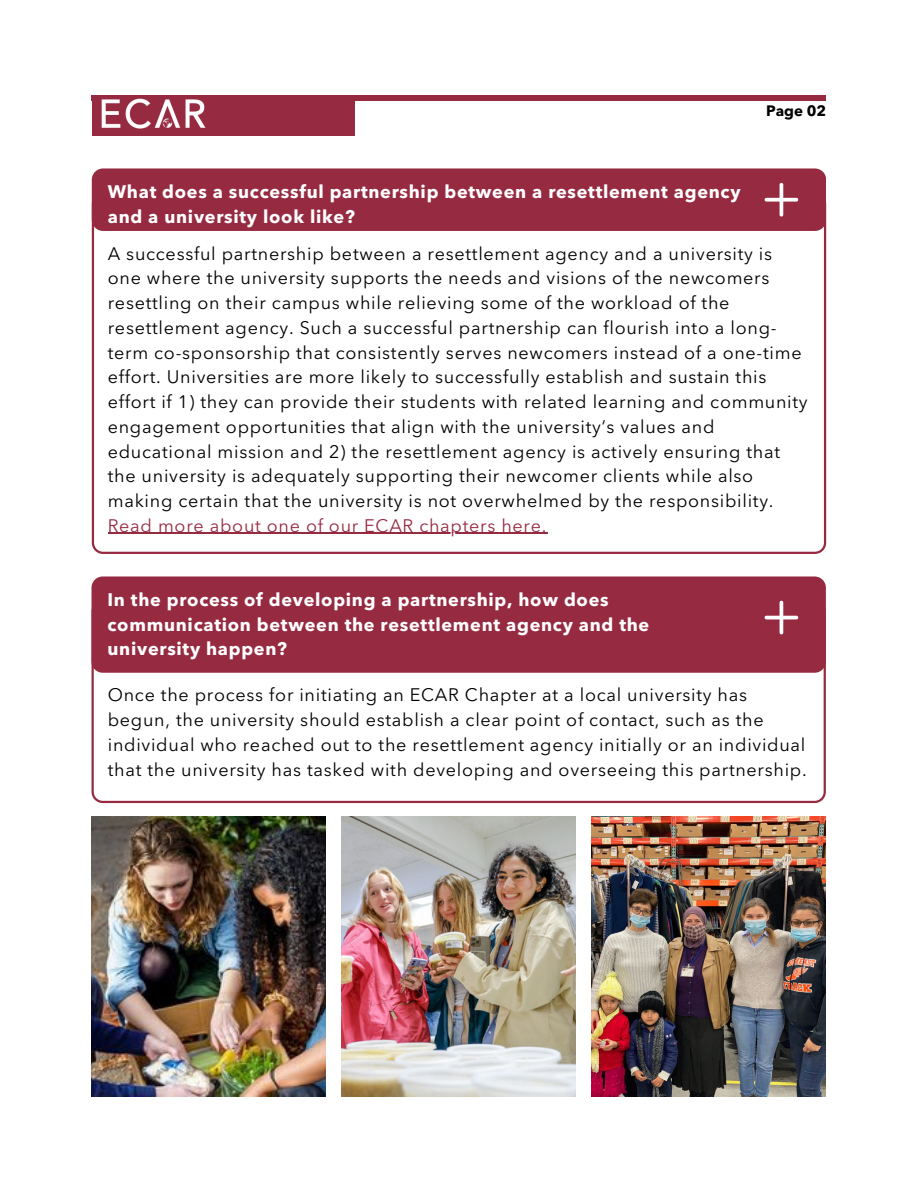
<style>
.page{position:relative;width:918px;height:1188px;background:#fff}
.page>*{position:absolute;margin:0;border:0;box-sizing:border-box;transform-origin:0 0}
.t1{font:18px/24.8px "Avenir Next LT Pro";letter-spacing:.04em;color:#000}
.t2{font:700 18px/24.8px "Avenir Next LT Pro";letter-spacing:.04em;color:#fff}
.t3{font:700 15px "Avenir Next LT Pro";color:#000}
.s1{color:#962a41}
</style>
<div class="page">
<div style="left:92px;top:95px;width:734px;height:6px;background:#962a41"></div>
<svg style="left:92px;top:231px;width:734px;height:323px"></svg>
<div style="left:92px;top:168px;width:734px;height:63px;background:#962a41"></div>
<svg style="left:765px;top:183px;width:33px;height:34px"></svg>
<svg style="left:92px;top:673px;width:734px;height:130px"></svg>
<div style="left:92px;top:576px;width:734px;height:97px;background:#962a41"></div>
<div style="left:92px;top:98px;width:263px;height:37px;background:#962a41"></div>
<img style="left:101px;top:98px;width:105px;height:31px">
<svg style="left:765px;top:601px;width:33px;height:33px"></svg>
<img style="left:92px;top:817px;width:234px;height:280px">
<hr style="left:108px;top:533px;width:439px;height:1px;background:#962a41">
<img style="left:342px;top:817px;width:234px;height:280px">
<img style="left:591px;top:817px;width:234px;height:280px">
<p class="t3" style="left:766px;top:105px;width:62px">Page 02</p>
<p class="t2" style="left:108px;top:181px;width:634px">What does a successful partnership between a resettlement agency and a university look like?</p>
<p class="t1" style="left:108px;top:243px;width:701px">A successful partnership between a resettlement agency and a university is one where the university supports the needs and visions of the newcomers resettling on their campus while relieving some of the workload of the resettlement agency. Such a successful partnership can flourish into a long&shy;term co-sponsorship that consistently serves newcomers instead of a one-time effort. Universities are more likely to successfully establish and sustain this effort if 1) they can provide their students with related learning and community engagement opportunities that align with the university’s values and educational mission and 2) the resettlement agency is actively ensuring that the university is adequately supporting their newcomer clients while also making certain that the university is not overwhelmed by the responsibility.<br><span class="s1">Read more about one of our ECAR chapters here.</span></p>
<p class="t2" style="left:107px;top:589px;width:543px">In the process of developing a partnership, how does communication between the resettlement agency and the university happen?</p>
<p class="t1" style="left:108px;top:684px;width:701px">Once the process for initiating an ECAR Chapter at a local university has begun, the university should establish a clear point of contact, such as the individual who reached out to the resettlement agency initially or an individual that the university has tasked with developing and overseeing this partnership.</p>
</div>
